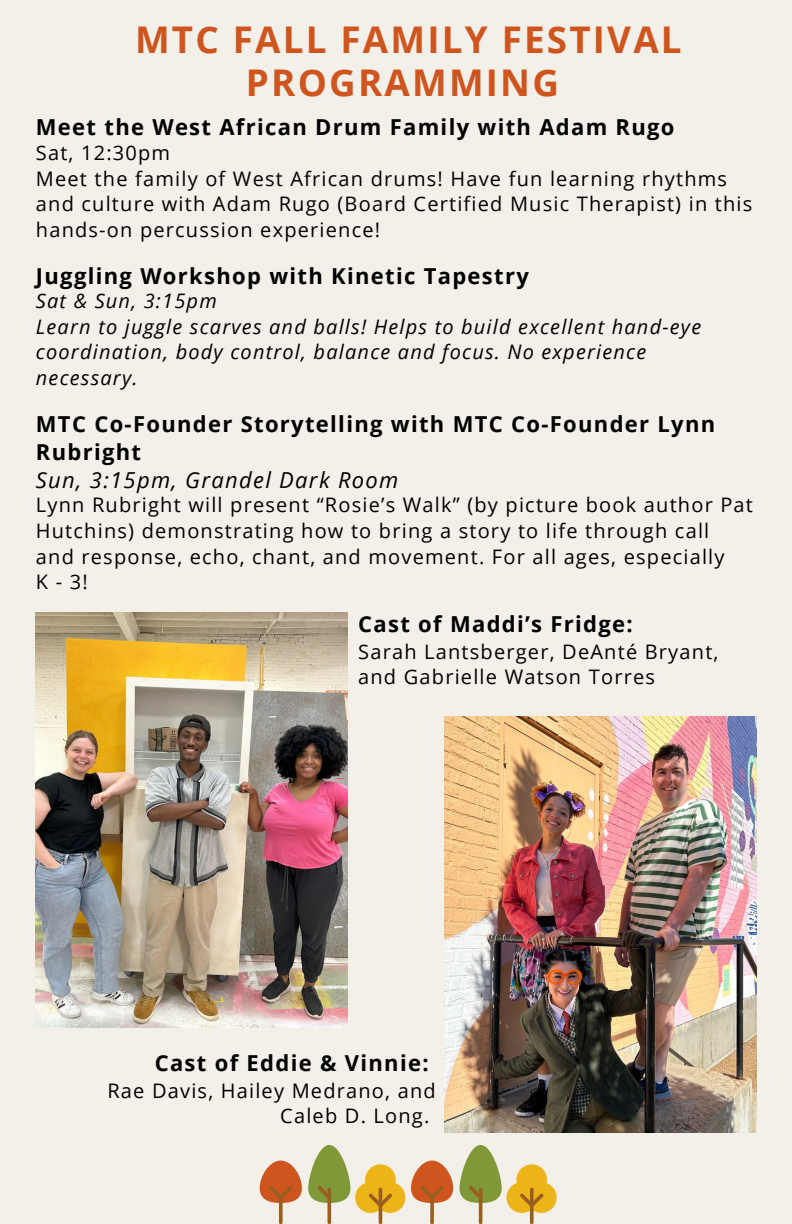
<style>
.page{position:relative;width:792px;height:1224px;background:#f3efe9}
.page>*{position:absolute;margin:0;border:0;box-sizing:border-box;transform-origin:0 0}
.t1{font:700 36.8px/43.6px "Open Sans";letter-spacing:.06em;color:#ce561e;text-align:center}
.t2{font:700 22px/28px "Open Sans";letter-spacing:.06em;color:#000}
.t3{font:italic 22px "Open Sans";letter-spacing:.06em;color:#000}
.t4{font:20px/25.6px "Open Sans";letter-spacing:.06em;color:#000}
.t5{font:italic 20px/25.6px "Open Sans";letter-spacing:.06em;color:#000}
</style>
<div class="page">
<div style="left:365px;top:1164px;width:31px;height:31px;background:#edb41a;border-radius:50%"></div>
<div style="left:355px;top:1182px;width:31px;height:31px;background:#edb41a;border-radius:50%"></div>
<div style="left:375px;top:1182px;width:30px;height:31px;background:#edb41a;border-radius:50%"></div>
<hr style="left:379px;top:1187px;width:3px;height:37px;background:#995f20;border-radius:2px">
<svg style="left:368px;top:1192px;width:24px;height:15px"></svg>
<svg style="left:279px;top:1195px;width:4px;height:29px"></svg>
<svg style="left:260px;top:1161px;width:42px;height:42px"></svg>
<hr style="left:328px;top:1187px;width:3px;height:37px;background:#995f20;border-radius:2px">
<svg style="left:308px;top:1145px;width:42px;height:58px"></svg>
<div style="left:516px;top:1164px;width:31px;height:31px;background:#edb41a;border-radius:50%"></div>
<div style="left:507px;top:1182px;width:30px;height:31px;background:#edb41a;border-radius:50%"></div>
<div style="left:526px;top:1182px;width:31px;height:31px;background:#edb41a;border-radius:50%"></div>
<svg style="left:530px;top:1187px;width:4px;height:37px"></svg>
<svg style="left:520px;top:1192px;width:24px;height:15px"></svg>
<svg style="left:430px;top:1195px;width:4px;height:29px"></svg>
<svg style="left:411px;top:1161px;width:42px;height:42px"></svg>
<hr style="left:479px;top:1187px;width:3px;height:37px;background:#995f20;border-radius:2px">
<svg style="left:460px;top:1145px;width:42px;height:58px"></svg>
<img style="left:36px;top:612px;width:312px;height:416px">
<img style="left:445px;top:717px;width:312px;height:415px">
<p class="t1" style="left:135px;top:17px;width:548px">MTC FALL FAMILY FESTIVAL<br>PROGRAMMING</p>
<p class="t2" style="left:36px;top:113px;width:640px">Meet the West African Drum Family with Adam Rugo</p>
<p class="t4" style="left:36px;top:139px;width:136px">Sat, 12:30pm</p>
<p class="t4" style="left:36px;top:165px;width:718px">Meet the family of West African drums! Have fun learning rhythms and culture with Adam Rugo (Board Certified Music Therapist) in this hands-on percussion experience!</p>
<p class="t2" style="left:36px;top:261px;width:494px">Juggling Workshop with Kinetic Tapestry</p>
<p class="t5" style="left:36px;top:288px;width:182px">Sat &amp; Sun, 3:15pm</p>
<p class="t5" style="left:36px;top:313px;width:667px">Learn to juggle scarves and balls! Helps to build excellent hand-eye coordination, body control, balance and focus. No experience necessary.</p>
<p class="t2" style="left:36px;top:409px;width:681px">MTC Co-Founder Storytelling with MTC Co-Founder Lynn<br>Rubright</p>
<p class="t3" style="left:36px;top:464px;width:364px">Sun, 3:15pm, Grandel Dark Room</p>
<p class="t4" style="left:36px;top:492px;width:719px">Lynn Rubright will present “Rosie’s Walk” (by picture book author Pat<br>Hutchins) demonstrating how to bring a story to life through call<br>and response, echo, chant, and movement. For all ages, especially</p>
<p class="t4" style="left:36px;top:569px;width:53px">K-3!</p>
<p class="t2" style="left:358px;top:609px;width:276px">Cast of Maddi’s Fridge:</p>
<p class="t4" style="left:358px;top:638px;width:362px">Sarah Lantsberger, DeAnté Bryant, and Gabrielle Watson Torres</p>
<p class="t2" style="left:155px;top:1048px;width:275px">Cast of Eddie &amp; Vinnie:</p>
<p class="t4" style="left:280px;top:1077px;width:157px;text-indent:-173px">Rae Davis, Hailey Medrano, and<br>Caleb D. Long.</p>
</div>
